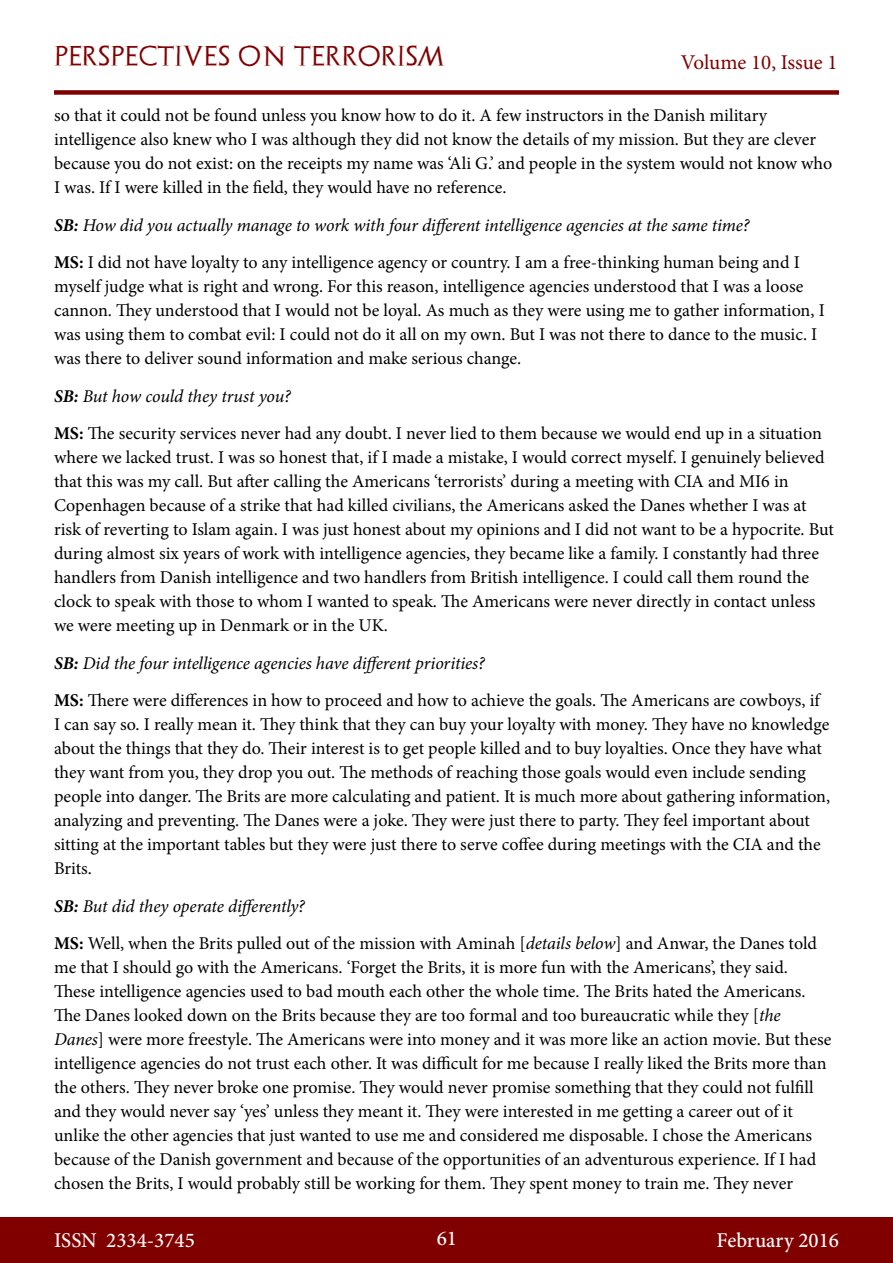
<style>
.page{position:relative;width:893px;height:1263px;background:#fff}
.page>*{position:absolute;margin:0;border:0;box-sizing:border-box;transform-origin:0 0}
.t1{font:500 21px "Minion Pro";color:#fff}
.t2{font:21px "Archeologicaps";letter-spacing:.045em;color:#800000}
.t3{font:21px "Minion Pro";letter-spacing:-.005em;color:#800000}
.t4{font:18px/24px "Minion Pro";letter-spacing:-.005em;color:#000}
.s1{font-weight:700;font-style:italic}
.s2{font-style:italic}
.s3{font-weight:700}
</style>
<div class="page">
<div style="left:0;top:1217px;width:893px;height:46px;background:#800000"></div>
<div style="left:54px;top:90px;width:785px;height:5px;background:#800000"></div>
<p class="t2" style="left:54px;top:43px;width:392px">PERSPECTIVES ON TERRORISM</p>
<p class="t3" style="left:681px;top:48px;width:158px">Volume 10, Issue 1</p>
<p class="t4" style="left:54px;top:103px;width:780px">so that it could not be found unless you know how to do it. A few instructors in the Danish military intelligence also knew who I was although they did not know the details of my mission. But they are clever because you do not exist: on the receipts my name was ‘Ali G.’ and people in the system would not know who I was. If I were killed in the field, they would have no reference.</p>
<p class="t4" style="left:54px;top:206px;width:747px;line-height:37.5px"><span class="s1">SB:</span> <span class="s2">How did you actually manage to work with four different intelligence agencies at the same time?<br></span><span class="s3">MS:</span> I did not have loyalty to any intelligence agency or country. I am a free-thinking human being and I</p>
<p class="t4" style="left:54px;top:274px;width:772px">myself judge what is right and wrong. For this reason, intelligence agencies understood that I was a loose cannon. They understood that I would not be loyal. As much as they were using me to gather information, I was using them to combat evil: I could not do it all on my own. But I was not there to dance to the music. I was there to deliver sound information and make serious change.</p>
<p class="t4" style="left:54px;top:377px;width:769px;line-height:37.5px"><span class="s1">SB:</span> <span class="s2">But how could they trust you?<br></span><span class="s3">MS:</span> The security services never had any doubt. I never lied to them because we would end up in a situation</p>
<p class="t4" style="left:54px;top:445px;width:781px">where we lacked trust. I was so honest that, if I made a mistake, I would correct myself. I genuinely believed that this was my call. But after calling the Americans ‘terrorists’ during a meeting with CIA and MI6 in Copenhagen because of a strike that had killed civilians, the Americans asked the Danes whether I was at risk of reverting to Islam again. I was just honest about my opinions and I did not want to be a hypocrite. But during almost six years of work with intelligence agencies, they became like a family. I constantly had three handlers from Danish intelligence and two handlers from British intelligence. I could call them round the clock to speak with those to whom I wanted to speak. The Americans were never directly in contact unless we were meeting up in Denmark or in the UK.</p>
<p class="t4" style="left:54px;top:644px;width:767px;line-height:37.5px"><span class="s1">SB:</span> <span class="s2">Did the four intelligence agencies have different priorities?<br></span><span class="s3">MS:</span> There were differences in how to proceed and how to achieve the goals. The Americans are cowboys, if</p>
<p class="t4" style="left:54px;top:712px;width:778px">I can say so. I really mean it. They think that they can buy your loyalty with money. They have no knowledge about the things that they do. Their interest is to get people killed and to buy loyalties. Once they have what they want from you, they drop you out. The methods of reaching those goals would even include sending people into danger. The Brits are more calculating and patient. It is much more about gathering information, analyzing and preventing. The Danes were a joke. They were just there to party. They feel important about sitting at the important tables but they were just there to serve coffee during meetings with the CIA and the Brits.</p>
<p class="t4" style="left:54px;top:887px;width:765px;line-height:37.5px"><span class="s1">SB:</span> <span class="s2">But did they operate differently?<br></span><span class="s3">MS:</span> Well, when the Brits pulled out of the mission with Aminah [<span class="s2">details below</span>] and Anwar, the Danes told</p>
<p class="t4" style="left:54px;top:955px;width:779px">me that I should go with the Americans. ‘Forget the Brits, it is more fun with the Americans’, they said.<br>These intelligence agencies used to bad mouth each other the whole time. The Brits hated the Americans.<br>The Danes looked down on the Brits because they are too formal and too bureaucratic while they [<span class="s2">the Danes</span>] were more freestyle. The Americans were into money and it was more like an action movie. But these intelligence agencies do not trust each other. It was difficult for me because I really liked the Brits more than the others. They never broke one promise. They would never promise something that they could not fulfill and they would never say ‘yes’ unless they meant it. They were interested in me getting a career out of it unlike the other agencies that just wanted to use me and considered me disposable. I chose the Americans because of the Danish government and because of the opportunities of an adventurous experience. If I had chosen the Brits, I would probably still be working for them. They spent money to train me. They never</p>
<p class="t1" style="left:54px;top:1226px;width:142px">ISSN 2334-3745</p>
<p class="t1" style="left:437px;top:1224px;width:22px">61</p>
<p class="t1" style="left:717px;top:1226px;width:124px">February 2016</p>
</div>
